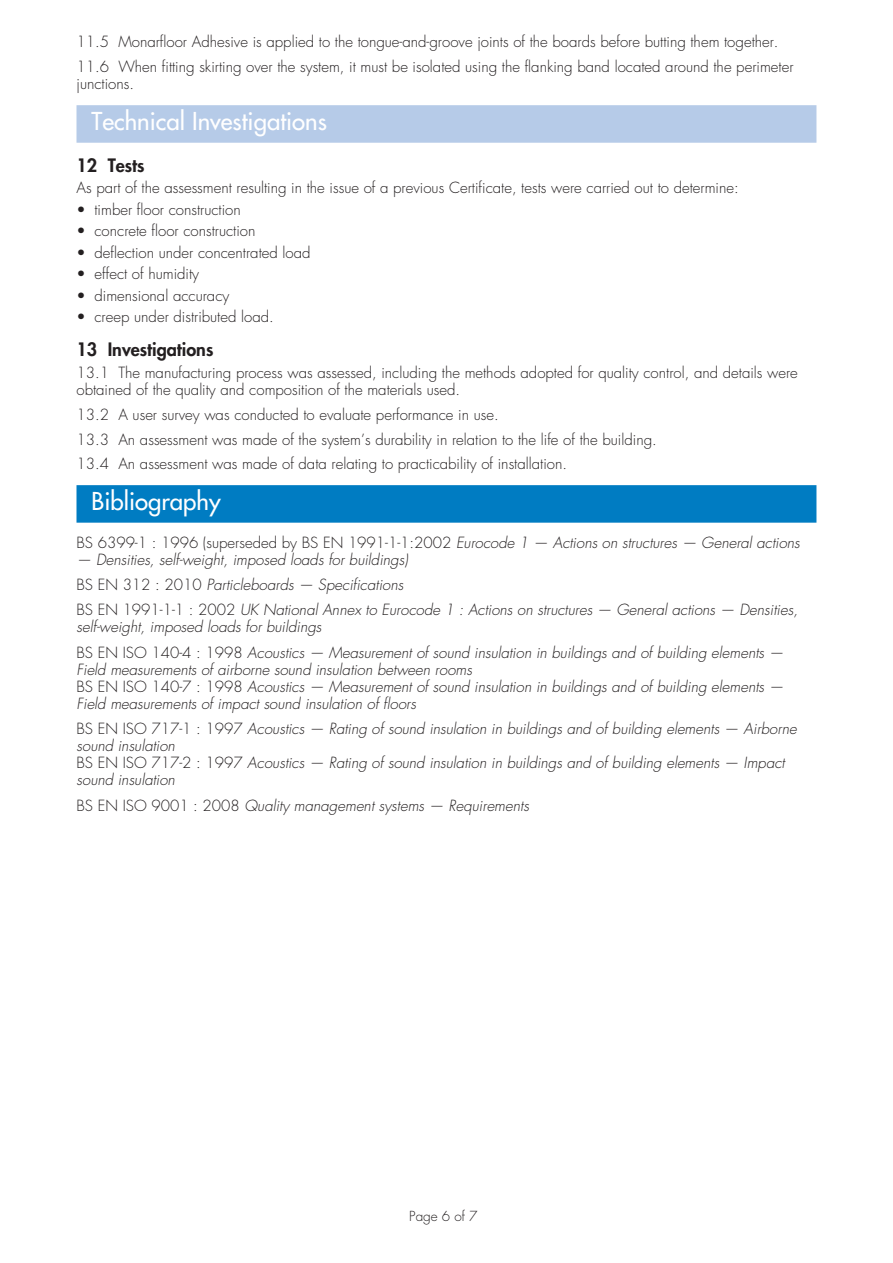
<style>
.page{position:relative;width:893px;height:1263px;background:#fff}
.page>*{position:absolute;margin:0;border:0;box-sizing:border-box;transform-origin:0 0}
.t1{font:24px "Futura";color:#fff}
.t2{font:800 18px "Futura";color:#231f20}
.t3{font:italic 300 15px/17px "Futura";color:#231f20}
.t4{font:300 15px/24.8px "Futura";color:#231f20}
.t5{font:300 13.5px "Futura";color:#231f20}
.s1{font-style:normal}
</style>
<div class="page">
<div style="left:76px;top:105px;width:740px;height:38px;background:#b6cbe8"></div>
<div style="left:76px;top:485px;width:740px;height:38px;background:#007cc2"></div>
<p class="t4" style="left:76px;top:30px;width:718px">11.5 Monarfloor Adhesive is applied to the tongue-and-groove joints of the boards before butting them together.<br>11.6 When fitting skirting over the system, it must be isolated using the flanking band located around the perimeter</p>
<p class="t4" style="left:76px;top:72px;width:59px">junctions.</p>
<h1 class="t1" style="left:91px;top:106px;width:237px">Technical Investigations</h1>
<p class="t2" style="left:76px;top:154px;width:70px">12 Tests</p>
<p class="t4" style="left:76px;top:176px;width:664px">As part of the assessment resulting in the issue of a previous Certificate, tests were carried out to determine:</p>
<p class="t4" style="left:76px;top:197px;width:166px">• timber floor construction</p>
<p class="t4" style="left:76px;top:219px;width:181px">• concrete floor construction</p>
<p class="t4" style="left:76px;top:240px;width:235px">• deflection under concentrated load</p>
<p class="t4" style="left:76px;top:262px;width:124px">• effect of humidity</p>
<p class="t4" style="left:76px;top:283px;width:154px">• dimensional accuracy</p>
<p class="t4" style="left:76px;top:305px;width:199px">• creep under distributed load.</p>
<p class="t2" style="left:76px;top:338px;width:138px">13 Investigations</p>
<p class="t4" style="left:76px;top:364px;width:723px;line-height:17.2px">13.1 The manufacturing process was assessed, including the methods adopted for quality control, and details were obtained of the quality and composition of the materials used.</p>
<p class="t4" style="left:76px;top:402px;width:582px">13.2 A user survey was conducted to evaluate performance in use.<br>13.3 An assessment was made of the system’s durability in relation to the life of the building.<br>13.4 An assessment was made of data relating to practicability of installation.</p>
<h1 class="t1" style="left:91px;top:486px;width:131px">Bibliography</h1>
<p class="t3" style="left:76px;top:534px;width:725px"><span class="s1">BS 6399-1 : 1996 (superseded by BS EN 1991-1-1:2002</span> Eurocode 1 — Actions on structures — General actions</p>
<p class="t3" style="left:76px;top:547px;width:723px;line-height:25.5px">— Densities, self-weight, imposed loads for buildings)<br><span class="s1">BS EN 312 : 2010</span> Particleboards — Specifications<br><span class="s1">BS EN 1991-1-1 : 2002</span> UK National Annex to Eurocode 1 : Actions on structures — General actions — Densities,</p>
<p class="t3" style="left:76px;top:615px;width:709px;line-height:25.5px">self-weight, imposed loads for buildings<br><span class="s1">BS EN ISO 140-4 : 1998</span> Acoustics — Measurement of sound insulation in buildings and of building elements —</p>
<p class="t3" style="left:76px;top:661px;width:709px">Field measurements of airborne sound insulation between rooms<br><span class="s1">BS EN ISO 140-7 : 1998</span> Acoustics — Measurement of sound insulation in buildings and of building elements —<br>Field measurements of impact sound insulation of floors</p>
<p class="t3" style="left:76px;top:721px;width:722px"><span class="s1">BS EN ISO 717-1 : 1997</span> Acoustics — Rating of sound insulation in buildings and of building elements — Airborne sound insulation<br><span class="s1">BS EN ISO 717-2 : 1997</span> Acoustics — Rating of sound insulation in buildings and of building elements — Impact sound insulation</p>
<p class="t3" style="left:76px;top:797px;width:454px"><span class="s1">BS EN ISO 9001 : 2008</span> Quality management systems — Requirements</p>
<p class="t5" style="left:409px;top:1208px;width:70px">Page 6 of 7</p>
</div>
